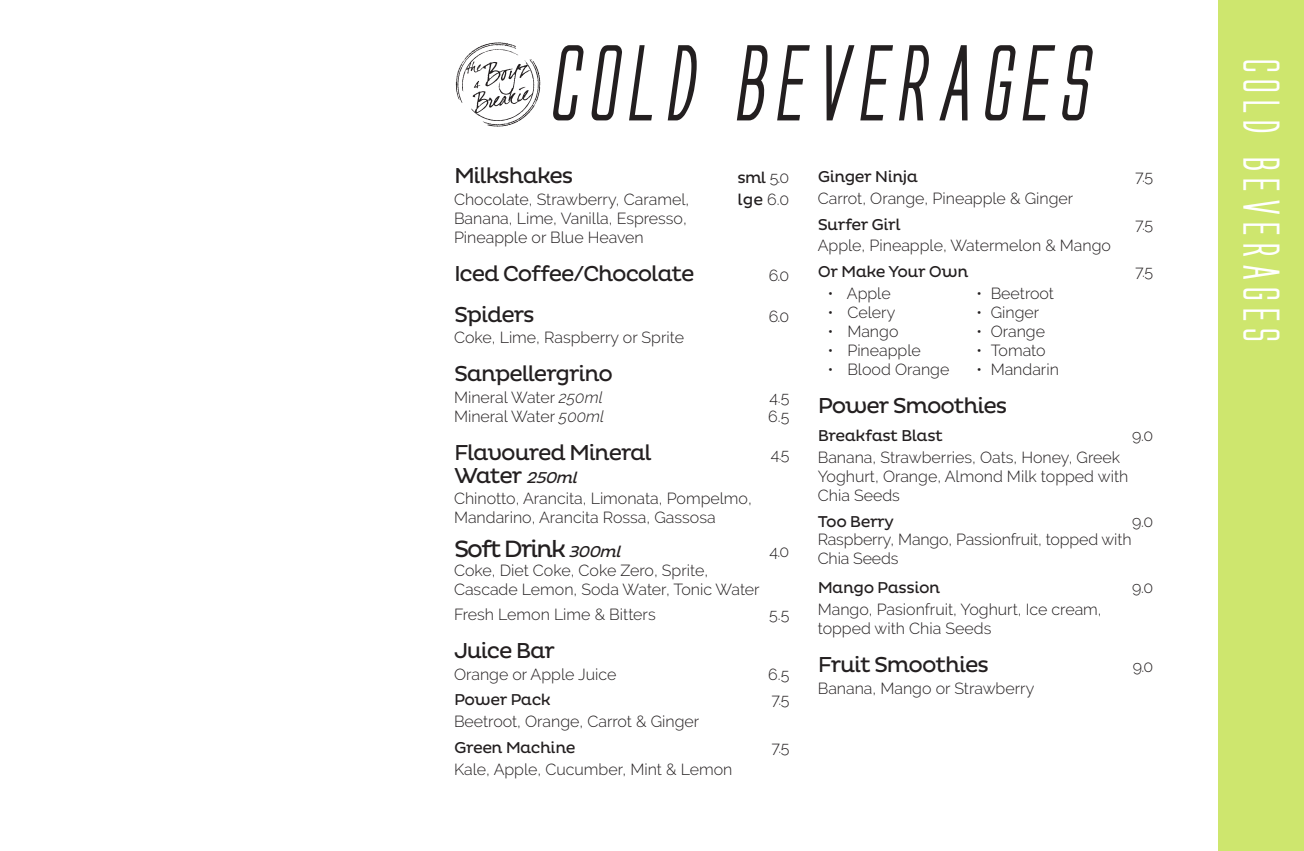
<style>
.page{position:relative;width:1304px;height:851px;background:#fff}
.page>*{position:absolute;margin:0;border:0;box-sizing:border-box;transform-origin:0 0}
.t1{font:italic 700 100px "Alien League";letter-spacing:-.04em;color:#231f20}
.Side_header{font:700 48px "Alien League";color:#fff}
.listed_items_in_menu{font:24px "Pluto";letter-spacing:-.08em;color:#231f20}
.meal_name-_heading{font:22px "Pluto";letter-spacing:-.05em;color:#231f20}
.Body_plain{font:300 16px/19px "Raleway";color:#231f20}
.Meal_sub-heading_wit{font:16px "Pluto";letter-spacing:-.03em;color:#231f20}
.Body_Plain_Right_ali{font:300 16px "Raleway";color:#231f20}
.Body_copy{font:300 16px/19px "Raleway";letter-spacing:-.01em;color:#231f20}
.Meal_sub-heading_wit-2{font:300 16px "Raleway";color:#231f20}
.meal_name-_heading-2{font:300 16px "Raleway";color:#231f20}
.meal_name-_heading-3{font:16px "Pluto";color:#231f20}
.Body_plain-2{font:16px "Pluto";color:#231f20}
.listed_items_in_menu-2{font:300 16px "Raleway";color:#231f20}
.s1{font-family:"Raleway";font-weight:300}
.s2{font-style:italic}
.s3{font-style:italic;font-size:16px}
</style>
<div class="page">
<svg style="left:456px;top:42px;width:84px;height:85px"></svg>
<div style="left:1219px;top:0;width:85px;height:850px;background:#cee66e"></div>
<p class="t1" style="left:545px;top:33px;width:553px">COLD BEVERAGES</p>
<p class="meal_name-_heading" style="left:454px;top:163px;width:121px">Milkshakes</p>
<p class="meal_name-_heading-3" style="left:737px;top:169px;width:53px">sml <span class="s1">5.0</span></p>
<p class="Body_plain" style="left:454px;top:190px;width:237px">Chocolate, Strawberry, Caramel,</p>
<p class="Body_plain-2" style="left:737px;top:191px;width:53px">lge <span class="s1">6.0</span></p>
<p class="Body_plain" style="left:454px;top:209px;width:234px">Banana, Lime, Vanilla, Espresso,</p>
<p class="Body_plain" style="left:454px;top:228px;width:191px">Pineapple or Blue Heaven</p>
<p class="meal_name-_heading" style="left:454px;top:261px;width:242px">Iced Coffee/Chocolate</p>
<p class="meal_name-_heading-2" style="left:769px;top:266px;width:22px">6.0</p>
<p class="meal_name-_heading" style="left:454px;top:301px;width:82px">Spiders</p>
<p class="meal_name-_heading-2" style="left:769px;top:306px;width:22px">6.0</p>
<p class="Body_plain" style="left:454px;top:328px;width:232px">Coke, Lime, Raspberry or Sprite</p>
<p class="meal_name-_heading" style="left:454px;top:361px;width:160px">Sanpellergrino</p>
<p class="Body_Plain_Right_ali" style="left:454px;top:388px;width:150px">Mineral Water <span class="s2">250ml</span></p>
<p class="Body_Plain_Right_ali" style="left:769px;top:388px;width:22px">4.5</p>
<p class="Body_Plain_Right_ali" style="left:454px;top:407px;width:152px">Mineral Water <span class="s2">500ml</span></p>
<p class="Body_Plain_Right_ali" style="left:768px;top:407px;width:23px">6.5</p>
<p class="meal_name-_heading" style="left:454px;top:439px;width:199px">Flavoured Mineral</p>
<p class="meal_name-_heading-2" style="left:771px;top:444px;width:20px">4.5</p>
<p class="meal_name-_heading" style="left:454px;top:462px;width:129px">Wa t e r <span class="s3">250ml</span></p>
<p class="Body_plain" style="left:454px;top:489px;width:299px">Chinotto, Arancita, Limonata, Pompelmo,</p>
<p class="Body_plain" style="left:454px;top:508px;width:263px">Mandarino, Arancita Rossa, Gassosa</p>
<p class="listed_items_in_menu" style="left:454px;top:535px;width:173px">Soft Drink <span class="s3">300ml</span></p>
<p class="listed_items_in_menu-2" style="left:769px;top:542px;width:21px">4.0</p>
<p class="Body_plain" style="left:454px;top:561px;width:256px">Coke, Diet Coke, Coke Zero, Sprite,</p>
<p class="Body_plain" style="left:454px;top:580px;width:307px">Cascade Lemon, Soda Water, Tonic Water</p>
<p class="Body_Plain_Right_ali" style="left:454px;top:605px;width:203px">Fresh Lemon Lime &amp; Bitters</p>
<p class="Body_Plain_Right_ali" style="left:769px;top:605px;width:22px">5.5</p>
<p class="meal_name-_heading" style="left:454px;top:637px;width:103px">Juice Bar</p>
<p class="Body_Plain_Right_ali" style="left:454px;top:664px;width:164px">Orange or Apple Juice</p>
<p class="Body_Plain_Right_ali" style="left:768px;top:664px;width:23px">6.5</p>
<p class="Meal_sub-heading_wit" style="left:454px;top:690px;width:98px">Power Pack</p>
<p class="Meal_sub-heading_wit-2" style="left:771px;top:690px;width:19px">7.5</p>
<p class="Body_plain" style="left:454px;top:711px;width:247px">Beetroot, Orange, Carrot &amp; Ginger</p>
<p class="Meal_sub-heading_wit" style="left:454px;top:738px;width:123px">Green Machine</p>
<p class="Meal_sub-heading_wit-2" style="left:771px;top:737px;width:19px">7.5</p>
<p class="Body_plain" style="left:454px;top:759px;width:280px">Kale, Apple, Cucumber, Mint &amp; Lemon</p>
<p class="Meal_sub-heading_wit" style="left:818px;top:167px;width:102px">Ginger Ninja</p>
<p class="Meal_sub-heading_wit-2" style="left:1135px;top:167px;width:19px">7.5</p>
<p class="Body_plain" style="left:818px;top:188px;width:257px">Carrot, Orange, Pineapple &amp; Ginger</p>
<p class="Meal_sub-heading_wit" style="left:818px;top:215px;width:84px">Surfer Girl</p>
<p class="Meal_sub-heading_wit-2" style="left:1135px;top:214px;width:19px">7.5</p>
<p class="Body_plain" style="left:818px;top:236px;width:295px">Apple, Pineapple, Watermelon &amp; Mango</p>
<p class="Meal_sub-heading_wit" style="left:818px;top:262px;width:152px">Or Make Your Own</p>
<p class="Meal_sub-heading_wit-2" style="left:1135px;top:262px;width:19px">7.5</p>
<p class="Body_plain" style="left:828px;top:283px;width:65px">• Apple</p>
<p class="Body_plain" style="left:976px;top:283px;width:79px">• Beetroot</p>
<p class="Body_plain" style="left:828px;top:302px;width:69px">• Celery</p>
<p class="Body_plain" style="left:976px;top:302px;width:64px">• Ginger</p>
<p class="Body_plain" style="left:828px;top:321px;width:72px">• Mango</p>
<p class="Body_plain" style="left:976px;top:321px;width:70px">• Orange</p>
<p class="Body_plain" style="left:828px;top:340px;width:95px">• Pineapple</p>
<p class="Body_plain" style="left:976px;top:340px;width:71px">• Tomato</p>
<p class="Body_plain" style="left:828px;top:359px;width:123px">• Blood Orange</p>
<p class="Body_plain" style="left:976px;top:359px;width:84px">• Mandarin</p>
<p class="meal_name-_heading" style="left:818px;top:392px;width:191px">Power Smoothies</p>
<p class="Meal_sub-heading_wit" style="left:818px;top:426px;width:127px">Breakfast Blast</p>
<p class="Meal_sub-heading_wit-2" style="left:1132px;top:426px;width:22px">9.0</p>
<p class="Body_plain" style="left:818px;top:448px;width:312px">Banana, Strawberries, Oats, Honey, Greek<br>Yoghurt, Orange, Almond Milk topped with<br>Chia Seeds</p>
<p class="Meal_sub-heading_wit" style="left:818px;top:512px;width:78px">Too Berry</p>
<p class="Meal_sub-heading_wit-2" style="left:1132px;top:511px;width:22px">9.0</p>
<p class="Body_copy" style="left:818px;top:529px;width:315px">Raspberry, Mango, Passionfruit, topped with<br>Chia Seeds</p>
<p class="Meal_sub-heading_wit" style="left:818px;top:578px;width:124px">Mango Passion</p>
<p class="Meal_sub-heading_wit-2" style="left:1132px;top:578px;width:22px">9.0</p>
<p class="Body_plain" style="left:818px;top:600px;width:285px">Mango, Pasionfruit, Yoghurt, Ice cream, topped with Chia Seeds</p>
<p class="meal_name-_heading" style="left:818px;top:651px;width:173px">Fruit Smoothies</p>
<p class="meal_name-_heading-2" style="left:1133px;top:656px;width:22px">9.0</p>
<p class="Body_plain" style="left:818px;top:678px;width:218px">Banana, Mango or Strawberry</p>
<p class="Side_header" style="left:1285px;top:57px;width:291px;rotate:90deg">COLD BEVERAGES</p>
</div>
